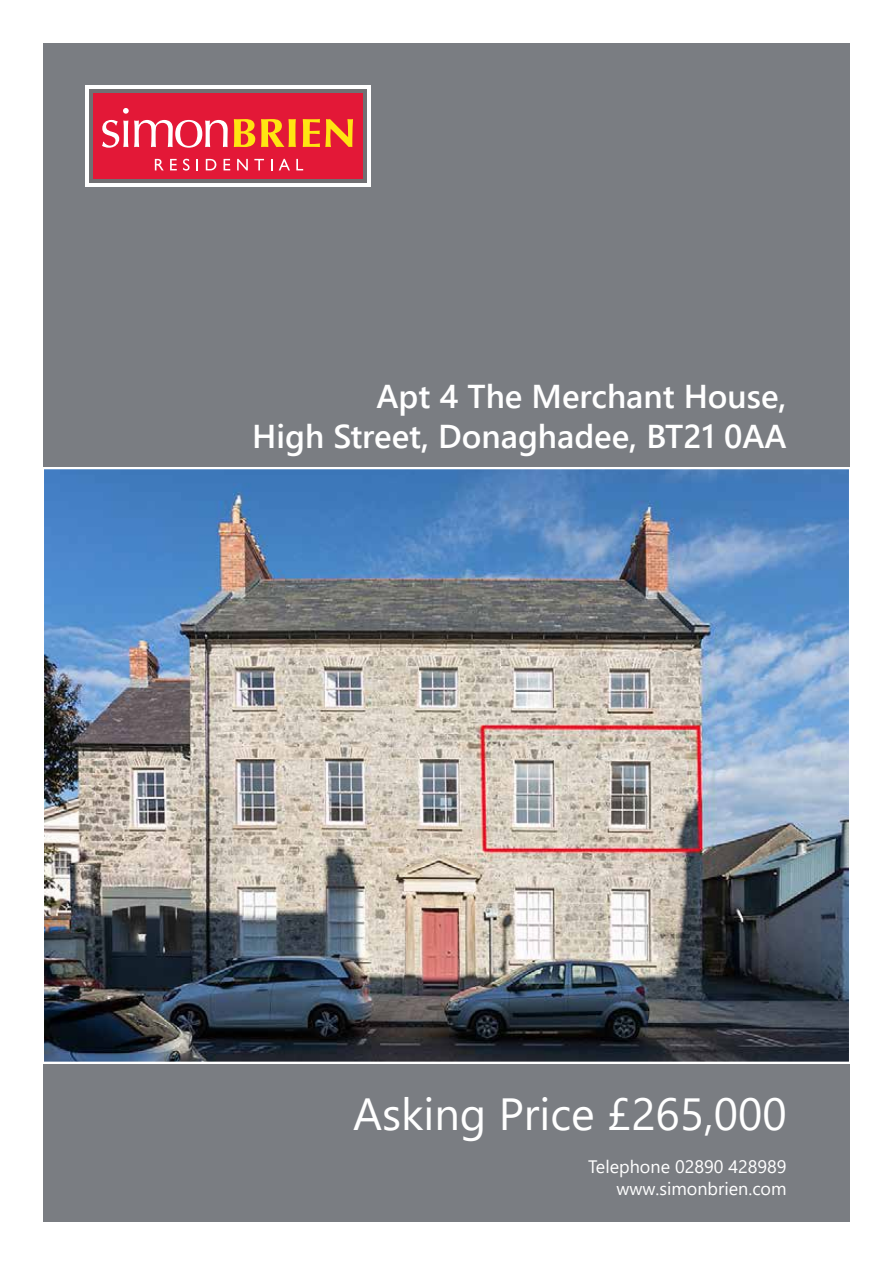
<style>
.page{position:relative;width:893px;height:1263px;background:#fff}
.page>*{position:absolute;margin:0;border:0;box-sizing:border-box;transform-origin:0 0}
.t1{font:45px "Segoe UI";color:#fff}
.t2{font:600 33px/39.6px "Segoe UI";color:#fff;text-align:right}
.t3{font:18px/21.6px "Segoe UI";color:#fff;text-align:right}
</style>
<div class="page">
<div style="left:43px;top:43px;width:807px;height:424px;background:#7a7d82"></div>
<div style="left:43px;top:1064px;width:807px;height:157px;background:#7a7d82"></div>
<img style="left:46px;top:471px;width:801px;height:589px">
<div style="left:85px;top:85px;width:286px;height:102px;background:#fff"></div>
<div style="left:89px;top:89px;width:278px;height:94px;background:#717073"></div>
<div style="left:93px;top:93px;width:270px;height:86px;background:#e31837"></div>
<svg style="left:102px;top:108px;width:126px;height:40px"></svg>
<svg style="left:234px;top:119px;width:21px;height:28px"></svg>
<svg style="left:261px;top:119px;width:35px;height:28px"></svg>
<svg style="left:303px;top:119px;width:50px;height:28px"></svg>
<svg style="left:155px;top:159px;width:9px;height:11px"></svg>
<svg style="left:170px;top:159px;width:7px;height:11px"></svg>
<svg style="left:183px;top:159px;width:7px;height:12px"></svg>
<svg style="left:196px;top:159px;width:2px;height:11px"></svg>
<svg style="left:206px;top:159px;width:10px;height:11px"></svg>
<svg style="left:224px;top:159px;width:6px;height:11px"></svg>
<svg style="left:237px;top:159px;width:11px;height:11px"></svg>
<svg style="left:254px;top:159px;width:10px;height:11px"></svg>
<svg style="left:279px;top:159px;width:11px;height:11px"></svg>
<svg style="left:296px;top:159px;width:7px;height:11px"></svg>
<p class="t2" style="left:252px;top:374px;width:536px">Apt 4 The Merchant House,<br>High Street, Donaghadee, BT21 0AA</p>
<h1 class="t1" style="left:353px;top:1071px;width:435px">Asking Price £265,000</h1>
<p class="t3" style="left:588px;top:1154px;width:200px">Telephone 02890 428989 www.simonbrien.com</p>
</div>
